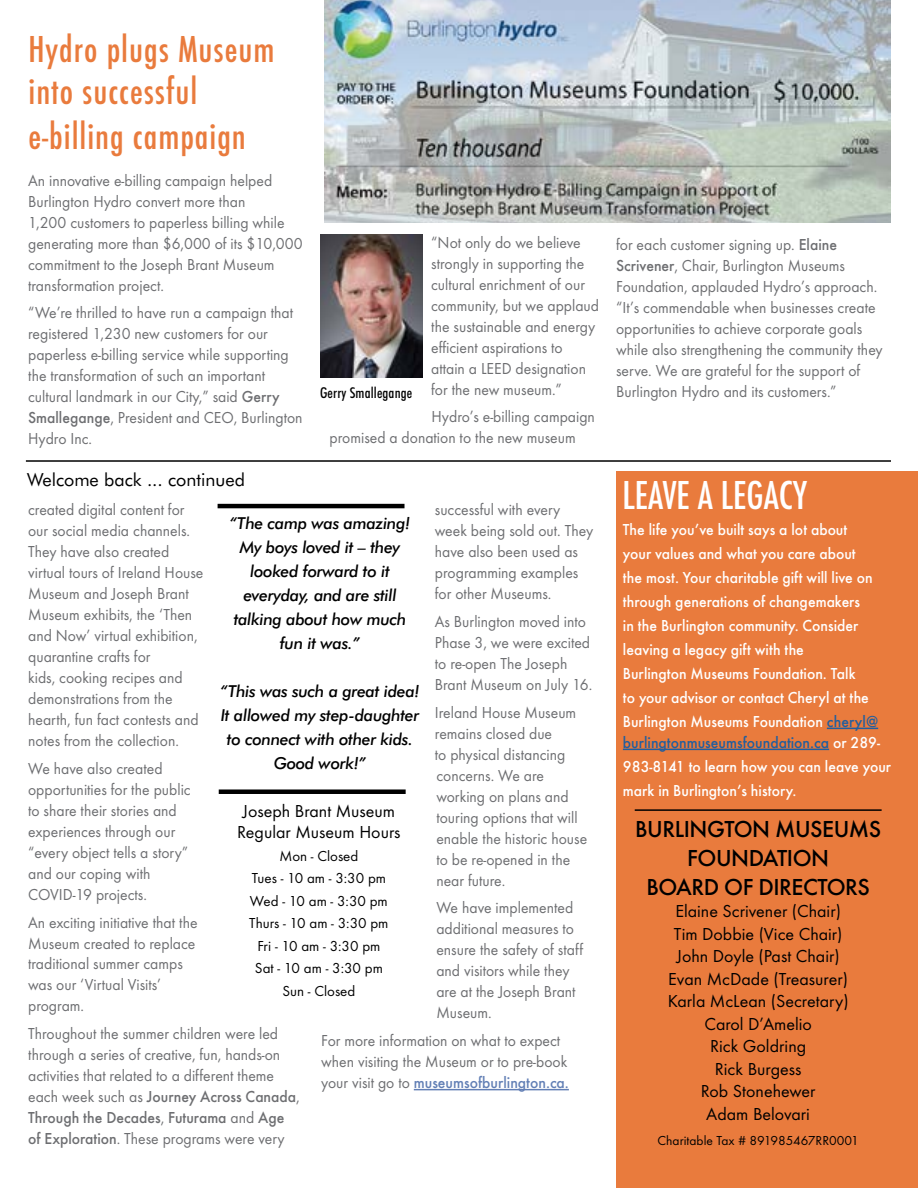
<style>
.page{position:relative;width:918px;height:1188px;background:#fff}
.page>*{position:absolute;margin:0;border:0;box-sizing:border-box;transform-origin:0 0}
.t1{font:500 condensed 42px "Futura T";color:#fff}
.t2{font:500 condensed 39px/42px "Futura T";letter-spacing:.025em;color:#e97b3d}
.t3{font:500 24px/28.8px "Futura T";letter-spacing:-.02em;color:#000;text-align:center}
.t4{font:18px/22.5px "Futura T";color:#000;text-align:center}
.t5{font:18px "Futura BT";color:#000}
.t6{font:16.5px/21px "Futura T";color:#6d6e71;scale:.95 1}
.t7{font:500 16.5px/24px "Futura T";color:#fff;scale:.95 1}
.t8{font:italic 500 16.5px/24px "Futura BT";letter-spacing:-.02em;color:#000;text-align:center}
.t9{font:15px/22.5px "Futura T";color:#000;text-align:center}
.t10{font:500 condensed 15px "Futura BT";letter-spacing:.01em;color:#000}
.t11{font:13.5px "Futura T";color:#000}
.s1{font-weight:500}
.s2{font-weight:500;color:#627fb5}
.s3{color:#215e9e}
</style>
<div class="page">
<div style="left:616px;top:472px;width:302px;height:716px;background:#e97b3d"></div>
<img style="left:325px;top:0;width:566px;height:222px">
<hr style="left:414px;top:1089px;width:155px;height:1px;background:#627fb5">
<hr style="left:827px;top:728px;width:51px;height:1px;background:#215e9e">
<hr style="left:623px;top:749px;width:206px;height:1px;background:#215e9e">
<hr style="left:26px;top:460px;width:865px;height:2px;background:#000">
<hr style="left:635px;top:809px;width:247px;height:2px;background:#000">
<img style="left:320px;top:235px;width:102px;height:143px">
<hr style="left:218px;top:504px;width:187px;height:4px;background:#000">
<div style="left:219px;top:789px;width:187px;height:5px;background:#000"></div>
<h2 class="t2" style="left:28px;top:27px;width:247px">Hydro plugs Museum into successful</h2>
<h2 class="t2" style="left:28px;top:115px;width:219px">e-billing campaign</h2>
<p class="t6" style="left:28px;top:169px;width:290px">An innovative e-billing campaign helped Burlington Hydro convert more than<br>1,200 customers to paperless billing while generating more than $6,000 of its $10,000 commitment to the Joseph Brant Museum transformation project.</p>
<p class="t6" style="left:28px;top:302px;width:290px">“We’re thrilled to have run a campaign that registered 1,230 new customers for our paperless e-billing service while supporting the transformation of such an important cultural landmark in our City,” said <span class="s1">Gerry Smallegange</span>, President and CEO, Burlington Hydro Inc.</p>
<p class="t6" style="left:431px;top:231px;width:178px">“Not only do we believe strongly in supporting the cultural enrichment of our community, but we applaud the sustainable and energy efficient aspirations to attain a LEED designation for the new museum.”</p>
<p class="t6" style="left:330px;top:406px;width:281px;text-indent:102px">Hydro’s e-billing campaign promised a donation to the new museum</p>
<p class="t6" style="left:616px;top:234px;width:282px">for each customer signing up. <span class="s1">Elaine Scrivener</span>, Chair, Burlington Museums Foundation, applauded Hydro’s approach. “It’s commendable when businesses create opportunities to achieve corporate goals while also strengthening the community they serve. We are grateful for the support of</p>
<p class="t10" style="left:320px;top:384px;width:94px">Gerry Smallegange</p>
<p class="t6" style="left:616px;top:381px;width:234px">Burlington Hydro and its customers.”</p>
<p class="t5" style="left:27px;top:468px;width:220px">Welcome back ... continued</p>
<p class="t6" style="left:28px;top:499px;width:186px">created digital content for our social media channels.<br>They have also created virtual tours of Ireland House<br>Museum and Joseph Brant<br>Museum exhibits, the ‘Then and Now’ virtual exhibition, quarantine crafts for<br>kids, cooking recipes and demonstrations from the hearth, fun fact contests and notes from the collection.</p>
<p class="t6" style="left:28px;top:758px;width:173px">We have also created opportunities for the public to share their stories and experiences through our “every object tells a story” and our coping with<br>COVID-19 projects.</p>
<p class="t6" style="left:28px;top:911px;width:180px">An exciting initiative that the<br>Museum created to replace traditional summer camps was our ‘Virtual Visits’ program.</p>
<p class="t6" style="left:28px;top:1023px;width:287px">Throughout the summer children were led through a series of creative, fun, hands-on activities that related to a different theme each week such as <span class="s1">Journey Across Canada</span>, <span class="s1">Through the Decades</span>, <span class="s1">Futurama</span> and <span class="s1">Age of Exploration</span>. These programs were very</p>
<p class="t6" style="left:435px;top:499px;width:168px">successful with every week being sold out. They have also been used as programming examples for other Museums.</p>
<p class="t6" style="left:435px;top:611px;width:167px">As Burlington moved into<br>Phase 3, we were excited to re-open The Joseph<br>Brant Museum on July 16.</p>
<p class="t6" style="left:435px;top:701px;width:162px">Ireland House Museum remains closed due<br>to physical distancing concerns. We are working on plans and touring options that will enable the historic house to be re-opened in the near future.</p>
<p class="t6" style="left:436px;top:897px;width:156px">We have implemented additional measures to ensure the safety of staff and visitors while they are at the Joseph Brant<br>Museum.</p>
<p class="t6" style="left:321px;top:1030px;width:262px">For more information on what to expect when visiting the Museum or to pre-book your visit go to <span class="s2">museumsofburlington.ca.</span></p>
<p class="t8" style="left:230px;top:511px;width:183px">“The camp was amazing!<br>My boys loved it – they looked forward to it everyday, and are still talking about how much fun it was.”</p>
<p class="t8" style="left:220px;top:679px;width:201px">“This was such a great idea!<br>It allowed my step-daughter to connect with other kids.<br>Good work!”</p>
<p class="t4" style="left:237px;top:800px;width:165px;line-height:21.6px;text-align:left">Joseph Brant Museum<br>Regular Museum Hours</p>
<p class="t9" style="left:249px;top:845px;width:141px">Mon - Closed<br>Tues - 10 am - 3:30 pm<br>Wed - 10 am - 3:30 pm<br>Thurs - 10 am - 3:30 pm<br>Fri - 10 am - 3:30 pm<br>Sat - 10 am - 3:30 pm<br>Sun - Closed</p>
<h1 class="t1" style="left:622px;top:471px;width:186px">LEAVE A LEGACY</h1>
<p class="t7" style="left:623px;top:517px;width:270px">The life you’ve built says a lot about your values and what you care about the most. Your charitable gift will live on through generations of changemakers<br>in the Burlington community. Consider leaving a legacy gift with the<br>Burlington Museums Foundation. Talk<br>to your advisor or contact Cheryl at the Burlington Museums Foundation <span class="s3">cheryl@</span></p>
<p class="t7" style="left:623px;top:730px;width:284px"><span class="s3">burlingtonmuseumsfoundation.ca</span> or 289-<br>983-8141 to learn how you can leave your mark in Burlington’s history.</p>
<h3 class="t3" style="left:635px;top:814px;width:247px">BURLINGTON MUSEUMS<br>FOUNDATION<br>BOARD OF DIRECTORS</h3>
<p class="t4" style="left:668px;top:900px;width:182px">Elaine Scrivener (Chair)<br>Tim Dobbie (Vice Chair)<br>John Doyle (Past Chair)<br>Evan McDade (Treasurer)<br>Karla McLean (Secretary)<br>Carol D’Amelio<br>Rick Goldring<br>Rick Burgess<br>Rob Stonehewer<br>Adam Belovari</p>
<p class="t11" style="left:658px;top:1133px;width:203px">Charitable Tax # 891985467RR0001</p>
</div>
